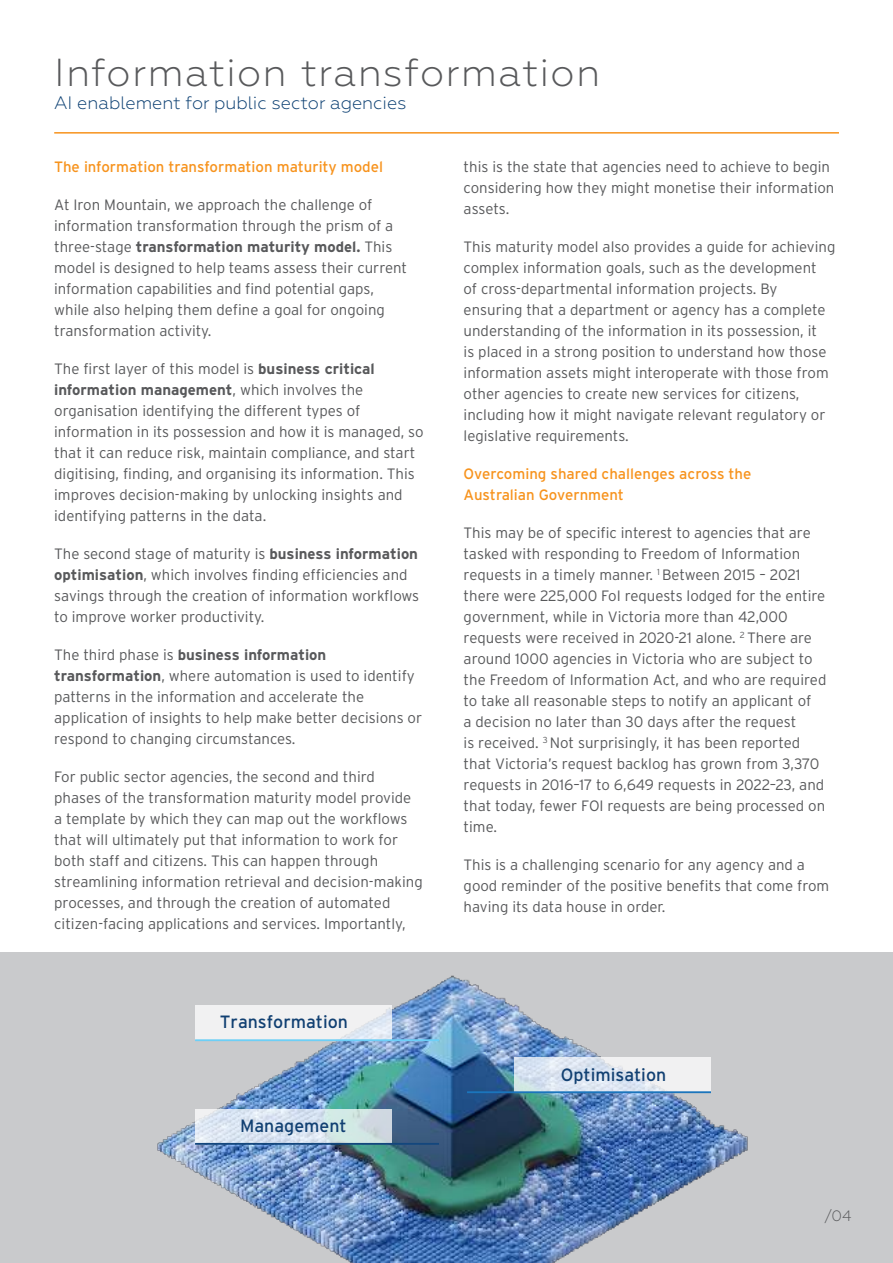
<style>
.page{position:relative;width:893px;height:1263px;background:#fff}
.page>*{position:absolute;margin:0;border:0;box-sizing:border-box;transform-origin:0 0}
.t1{font:300 39px "Geometria";letter-spacing:.04em;color:#58595b}
.t2{font:300 18px "Geometria";color:#0b3f72}
.t3{font:17.85px "Interstate";color:#114072}
.t4{font:300 15px/21px "Interstate";color:#58595b}
.t5{font:15px/21px "Interstate";color:#f7931d}
.t6{font:300 15px "Geometria";color:#58595b}
.s1{font-weight:700}
</style>
<div class="page">
<div style="left:0;top:952px;width:893px;height:311px;background:#c9cacc"></div>
<hr style="left:54px;top:132px;width:785px;height:2px;background:#f7931d">
<img style="left:157px;top:975px;width:591px;height:288px">
<svg style="left:195px;top:1005px;width:196px;height:34px;background:#efeff2"></svg>
<hr style="left:195px;top:1039px;width:244px;height:2px;background:#6dcff6">
<svg style="left:515px;top:1057px;width:196px;height:34px;background:#e3e9f0"></svg>
<hr style="left:467px;top:1091px;width:244px;height:2px;background:#1b75bc">
<svg style="left:195px;top:1109px;width:196px;height:34px;background:#d6e3eb"></svg>
<hr style="left:195px;top:1143px;width:244px;height:2px;background:#14477d">
<h1 class="t1" style="left:54px;top:50px;width:547px">Information transformation</h1>
<p class="t2" style="left:54px;top:93px;width:354px">AI enablement for public sector agencies</p>
<p class="t5" style="left:54px;top:156px;width:330px">The information transformation maturity model</p>
<p class="t4" style="left:54px;top:194px;width:354px">At Iron Mountain, we approach the challenge of information transformation through the prism of a three-stage <span class="s1">transformation maturity model.</span> This model is designed to help teams assess their current information capabilities and find potential gaps, while also helping them define a goal for ongoing transformation activity.</p>
<p class="t4" style="left:54px;top:358px;width:371px">The first layer of this model is <span class="s1">business critical information management</span>, which involves the organisation identifying the different types of information in its possession and how it is managed, so that it can reduce risk, maintain compliance, and start digitising, finding, and organising its information. This improves decision-making by unlocking insights and identifying patterns in the data.</p>
<p class="t4" style="left:54px;top:543px;width:367px">The second stage of maturity is <span class="s1">business information optimisation</span>, which involves finding efficiencies and savings through the creation of information workflows to improve worker productivity.</p>
<p class="t4" style="left:54px;top:644px;width:369px">The third phase is <span class="s1">business information transformation</span>, where automation is used to identify patterns in the information and accelerate the application of insights to help make better decisions or respond to changing circumstances.</p>
<p class="t4" style="left:54px;top:766px;width:370px">For public sector agencies, the second and third phases of the transformation maturity model provide a template by which they can map out the workflows that will ultimately put that information to work for both staff and citizens. This can happen through streamlining information retrieval and decision-making processes, and through the creation of automated citizen-facing applications and services. Importantly,</p>
<p class="t3" style="left:220px;top:1011px;width:130px">Transformation</p>
<p class="t3" style="left:240px;top:1115px;width:108px">Management</p>
<p class="t4" style="left:464px;top:156px;width:372px">this is the state that agencies need to achieve to begin considering how they might monetise their information assets.</p>
<p class="t4" style="left:464px;top:236px;width:373px">This maturity model also provides a guide for achieving complex information goals, such as the development<br>of cross-departmental information projects. By ensuring that a department or agency has a complete understanding of the information in its possession, it<br>is placed in a strong position to understand how those information assets might interoperate with those from other agencies to create new services for citizens, including how it might navigate relevant regulatory or legislative requirements.</p>
<p class="t5" style="left:464px;top:463px;width:289px">Overcoming shared challenges across the<br>Australian Government</p>
<p class="t4" style="left:464px;top:522px;width:364px">This may be of specific interest to agencies that are tasked with responding to Freedom of Information requests in a timely manner. <sup>1</sup> Between 2015 – 2021 there were 225,000 FoI requests lodged for the entire government, while in Victoria more than 42,000 requests were received in 2020-21 alone. <sup>2</sup> There are around 1000 agencies in Victoria who are subject to the Freedom of Information Act, and who are required to take all reasonable steps to notify an applicant of<br>a decision no later than 30 days after the request<br>is received. <sup>3</sup> Not surprisingly, it has been reported that Victoria’s request backlog has grown from 3,370 requests in 2016–17 to 6,649 requests in 2022–23, and that today, fewer FOI requests are being processed on time.</p>
<p class="t4" style="left:464px;top:854px;width:367px">This is a challenging scenario for any agency and a good reminder of the positive benefits that come from having its data house in order.</p>
<p class="t3" style="left:561px;top:1064px;width:107px">Optimisation</p>
<p class="t6" style="left:825px;top:1207px;width:28px">/04</p>
</div>
